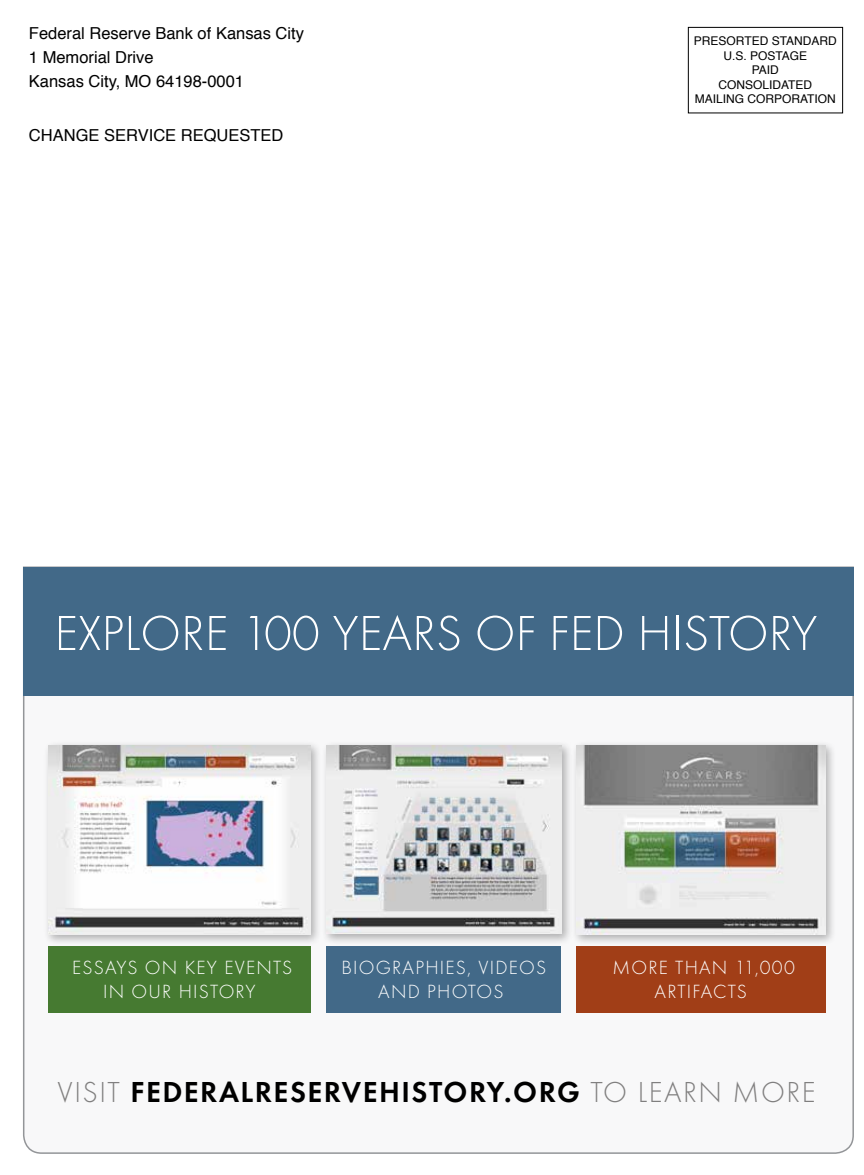
<style>
.page{position:relative;width:864px;height:1175px;background:#fff}
.page>*{position:absolute;margin:0;border:0;box-sizing:border-box;transform-origin:0 0}
.t1{font:300 51px "Futura T";color:#fff}
.t2{font:600 30px "Futura T";letter-spacing:.05em;color:#000}
.t3{font:300 19.8px/23.7px "Futura T";letter-spacing:.06em;color:#fff;text-align:center}
.t4{font:16.5px/24px "Helvetica";color:#000}
.t5{font:12px/14.4px "Helvetica";color:#000;text-align:center}
.s1{font-weight:300;color:#807f7f}
</style>
<div class="page">
<svg style="left:23px;top:566px;width:831px;height:588px"></svg>
<div style="left:23px;top:567px;width:831px;height:128px;background:#426988"></div>
<div style="left:688px;top:27px;width:155px;height:86px;border:1px solid #000"></div>
<div style="left:321px;top:740px;width:252px;height:205px;background:#000;opacity:.3"></div>
<img style="left:326px;top:745px;width:236px;height:189px">
<div style="left:326px;top:946px;width:235px;height:66px;background:#426988"></div>
<div style="left:572px;top:740px;width:265px;height:206px;background:#000;opacity:.3"></div>
<img style="left:577px;top:745px;width:249px;height:190px">
<div style="left:577px;top:946px;width:249px;height:66px;background:#a13e17"></div>
<div style="left:44px;top:740px;width:278px;height:206px;background:#000;opacity:.3"></div>
<img style="left:49px;top:745px;width:262px;height:190px">
<div style="left:49px;top:946px;width:262px;height:66px;background:#467a31"></div>
<p class="t4" style="left:29px;top:22px;width:277px">Federal Reserve Bank of Kansas City<br>1 Memorial Drive<br>Kansas City, MO 64198-0001</p>
<p class="t4" style="left:29px;top:124px;width:256px">CHANGE SERVICE REQUESTED</p>
<p class="t5" style="left:694px;top:34px;width:144px">PRESORTED STANDARD<br>U.S. POSTAGE<br>PAID<br>CONSOLIDATED<br>MAILING CORPORATION</p>
<h1 class="t1" style="left:54px;top:603px;width:765px">EXPLORE 100 YEARS OF FED HISTORY</h1>
<p class="t3" style="left:72px;top:955px;width:222px">ESSAYS ON KEY EVENTS<br>IN OUR HISTORY</p>
<p class="t3" style="left:341px;top:955px;width:206px">BIOGRAPHIES, VIDEOS<br>AND PHOTOS</p>
<p class="t3" style="left:612px;top:955px;width:184px">MORE THAN 11,000<br>ARTIFACTS</p>
<h2 class="t2" style="left:58px;top:1074px;width:760px"><span class="s1">VISIT</span> FEDERALRESERVEHISTORY.ORG <span class="s1">TO LEARN MORE</span></h2>
</div>
